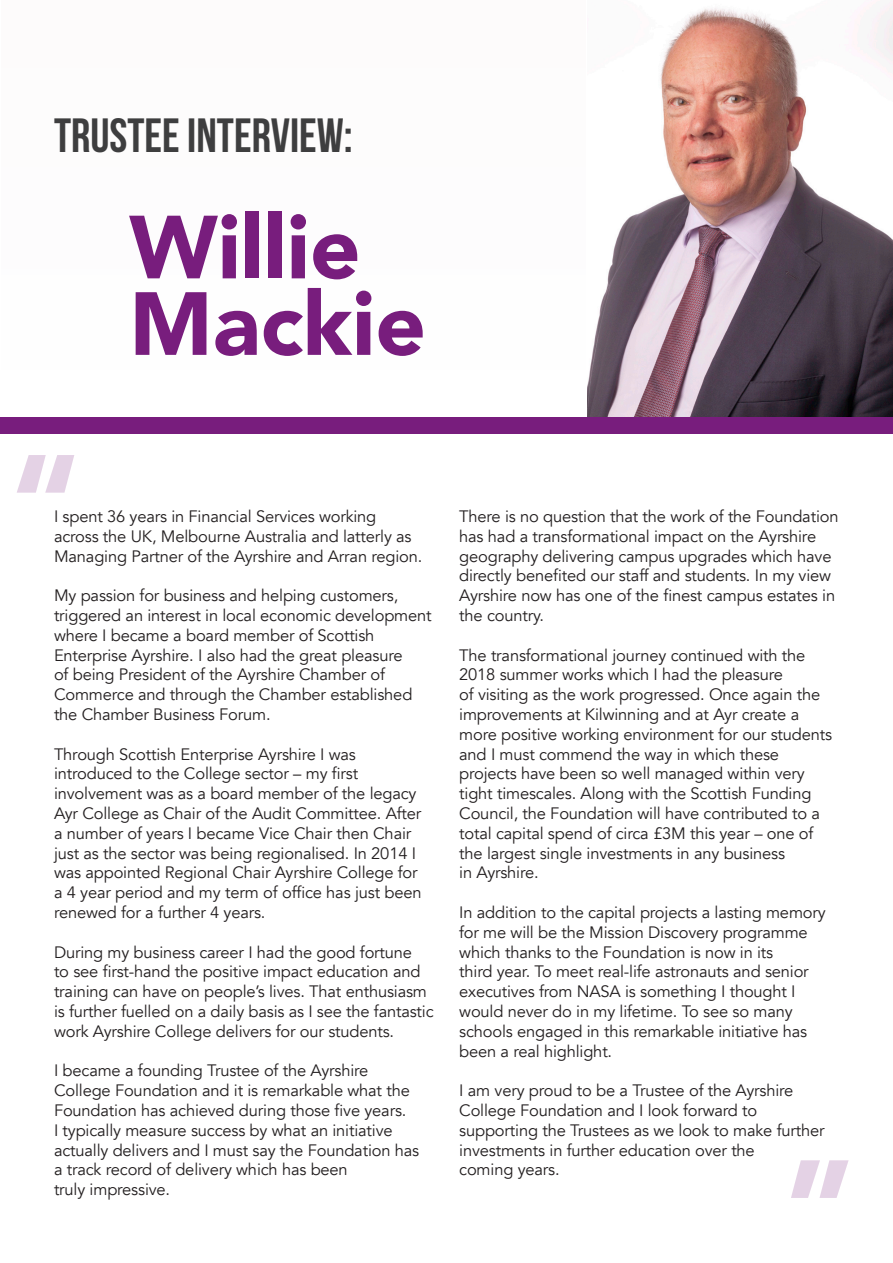
<style>
.page{position:relative;width:893px;height:1263px;background:#fff}
.page>*{position:absolute;margin:0;border:0;box-sizing:border-box;transform-origin:0 0}
.t1{font:900 88.5px "Avenir";color:#781d7d}
.t2{font:700 48px "Bebas Neue";color:#3e3e3f}
.t3{font:16.5px/19.8px "Avenir";letter-spacing:-.01em;color:#231f20}
</style>
<div class="page">
<img style="left:587px;top:0;width:306px;height:417px">
<svg style="left:17px;top:455px;width:57px;height:38px"></svg>
<svg style="left:791px;top:1160px;width:58px;height:38px"></svg>
<div style="left:1px;top:417px;width:892px;height:17px;background:#781d7d"></div>
<p class="t2" style="left:54px;top:109px;width:300px">TRUSTEE INTERVIEW:</p>
<p class="t1" style="left:129px;top:172px;width:233px">Willie</p>
<p class="t1" style="left:129px;top:248px;width:298px">Mackie</p>
<p class="t3" style="left:54px;top:507px;width:370px">I spent 36 years in Financial Services working across the UK, Melbourne Australia and latterly as<br>Managing Partner of the Ayrshire and Arran region.</p>
<p class="t3" style="left:54px;top:586px;width:379px">My passion for business and helping customers, triggered an interest in local economic development where I became a board member of Scottish Enterprise Ayrshire. I also had the great pleasure<br>of being President of the Ayrshire Chamber of Commerce and through the Chamber established the Chamber Business Forum.</p>
<p class="t3" style="left:54px;top:744px;width:369px">Through Scottish Enterprise Ayrshire I was introduced to the College sector – my first involvement was as a board member of the legacy Ayr College as Chair of the Audit Committee. After a number of years I became Vice Chair then Chair just as the sector was being regionalised. In 2014 I was appointed Regional Chair Ayrshire College for a 4 year period and my term of office has just been renewed for a further 4 years.</p>
<p class="t3" style="left:54px;top:942px;width:381px">During my business career I had the good fortune<br>to see first-hand the positive impact education and training can have on people’s lives. That enthusiasm is further fuelled on a daily basis as I see the fantastic work Ayrshire College delivers for our students.</p>
<p class="t3" style="left:54px;top:1061px;width:367px">I became a founding Trustee of the Ayrshire College Foundation and it is remarkable what the Foundation has achieved during those five years.<br>I typically measure success by what an initiative actually delivers and I must say the Foundation has</p>
<p class="t3" style="left:54px;top:1160px;width:295px">a track record of delivery which has been</p>
<p class="t3" style="left:54px;top:1180px;width:118px">truly impressive.</p>
<p class="t3" style="left:459px;top:507px;width:381px">There is no question that the work of the Foundation has had a transformational impact on the Ayrshire geography delivering campus upgrades which have directly benefited our staff and students. In my view Ayrshire now has one of the finest campus estates in the country.</p>
<p class="t3" style="left:459px;top:645px;width:348px">The transformational journey continued with the<br>2018 summer works which I had the pleasure</p>
<p class="t3" style="left:459px;top:685px;width:374px">of visiting as the work progressed. Once again the improvements at Kilwinning and at Ayr create a more positive working environment for our students and I must commend the way in which these projects have been so well managed within very tight timescales. Along with the Scottish Funding Council, the Foundation will have contributed to a total capital spend of circa £3M this year – one of the largest single investments in any business</p>
<p class="t3" style="left:459px;top:863px;width:81px">in Ayrshire.</p>
<p class="t3" style="left:459px;top:903px;width:368px">In addition to the capital projects a lasting memory for me will be the Mission Discovery programme which thanks to the Foundation is now in its<br>third year. To meet real-life astronauts and senior executives from NASA is something I thought I would never do in my lifetime. To see so many schools engaged in this remarkable initiative has been a real highlight.</p>
<p class="t3" style="left:459px;top:1081px;width:367px">I am very proud to be a Trustee of the Ayrshire College Foundation and I look forward to supporting the Trustees as we look to make further investments in further education over the</p>
<p class="t3" style="left:459px;top:1160px;width:102px">coming years.</p>
</div>
